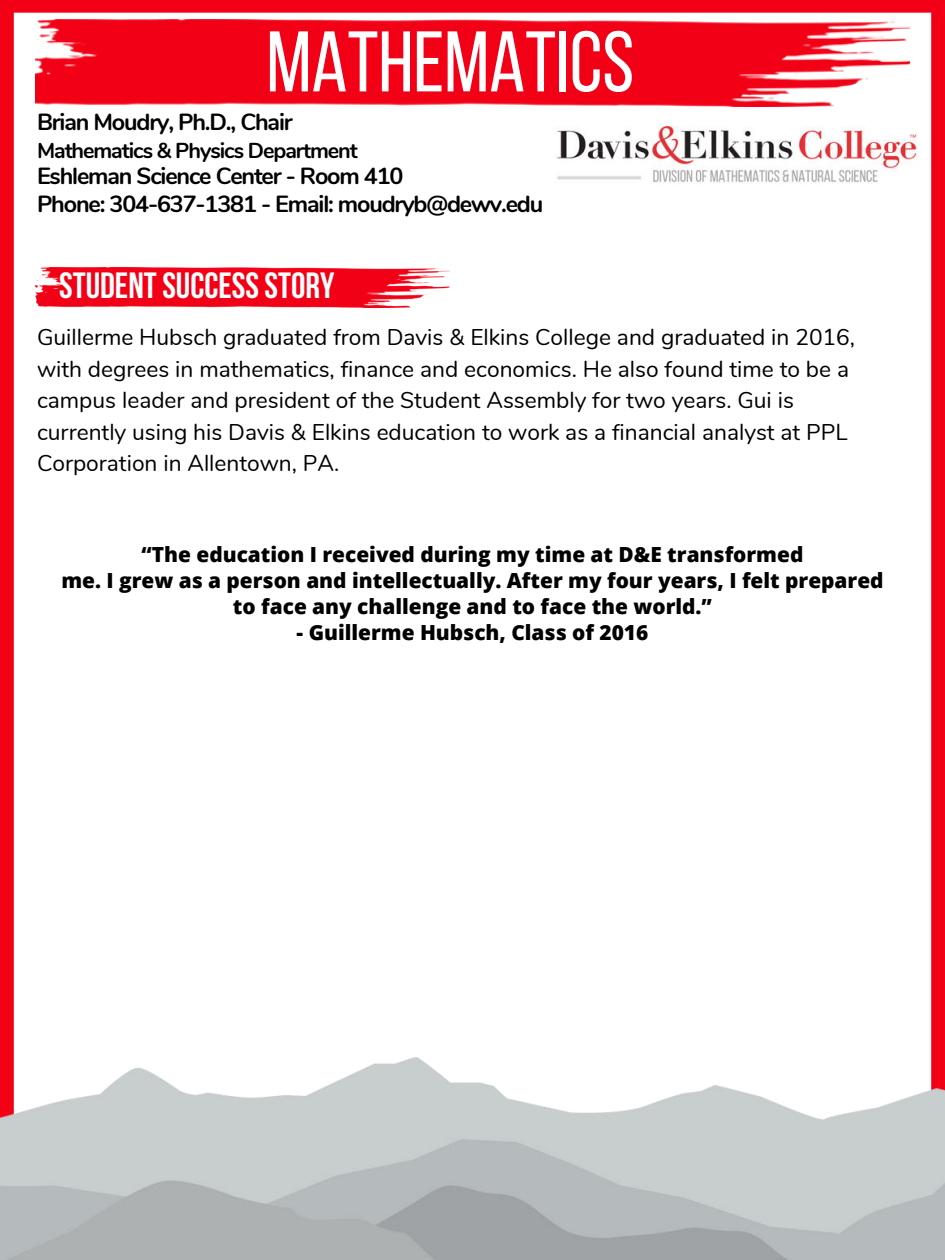
<style>
.page{position:relative;width:945px;height:1260px;background:#fff}
.page>*{position:absolute;margin:0;border:0;box-sizing:border-box;transform-origin:0 0}
.t1{font:85.75px "Bebas Neue";color:#fff}
.t2{font:700 36.4px "Bebas Neue";color:#fff}
.t3{font:700 23.28px/27.7px "Nunito";letter-spacing:-.05em;color:#000}
.t4{font:22.75px/31.5px "Nunito";color:#000}
.t5{font:700 21.53px "Nunito";letter-spacing:-.05em;color:#000}
.t6{font:800 20.82px/26.1px "Open Sans";color:#000;text-align:center}
</style>
<div class="page">
<img style="left:35px;top:267px;width:415px;height:41px">
<div style="left:0;top:0;width:14px;height:1142px;background:#f10016"></div>
<div style="left:931px;top:13px;width:14px;height:1129px;background:#f10016"></div>
<img style="left:36px;top:19px;width:874px;height:87px">
<div style="left:0;top:0;width:945px;height:13px;background:#f10016"></div>
<img style="left:557px;top:126px;width:360px;height:57px">
<img style="left:0;top:1057px;width:945px;height:203px">
<h1 class="t1" style="left:267px;top:15px;width:369px">MATHEMATICS</h1>
<p class="t3" style="left:37px;top:107px;width:257px">Brian Moudry, Ph.D., Chair</p>
<p class="t5" style="left:37px;top:134px;width:322px">Mathematics &amp; Physics Department</p>
<p class="t3" style="left:37px;top:161px;width:508px">Eshleman Science Center - Room 410<br>Phone: 304-637-1381 - Email: moudryb@dewv.edu</p>
<h2 class="t2" style="left:59px;top:265px;width:277px">STUDENT SUCCESS STORY</h2>
<p class="t4" style="left:37px;top:320px;width:820px">Guillerme Hubsch graduated from Davis &amp; Elkins College and graduated in 2016, with degrees in mathematics, finance and economics. He also found time to be a campus leader and president of the Student Assembly for two years. Gui is currently using his Davis &amp; Elkins education to work as a financial analyst at PPL Corporation in Allentown, PA.</p>
<p class="t6" style="left:61px;top:540px;width:824px">“The education I received during my time at D&amp;E transformed<br>me. I grew as a person and intellectually. After my four years, I felt prepared to face any challenge and to face the world.”</p>
<p class="t6" style="left:297px;top:618px;width:353px">- Guillerme Hubsch, Class of 2016</p>
</div>
